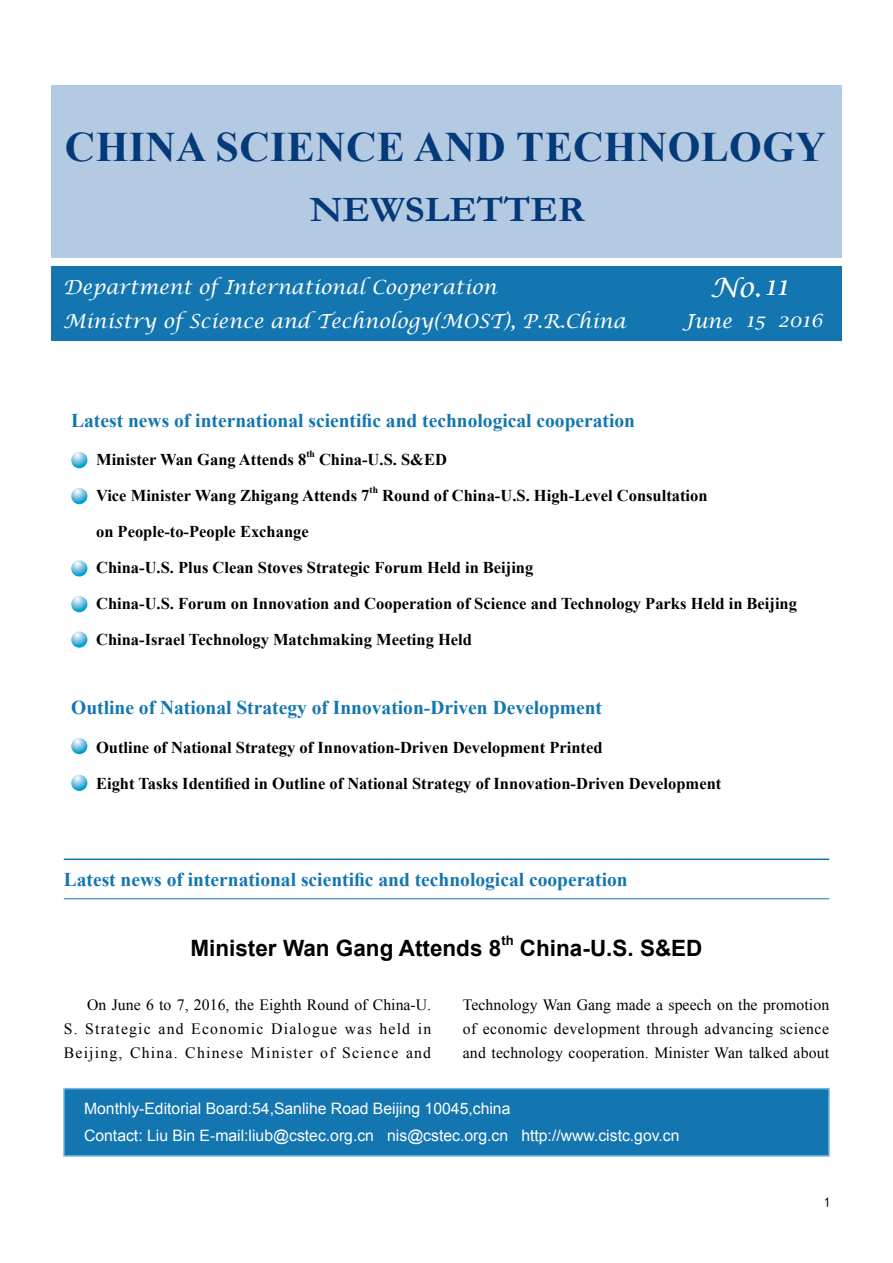
<style>
.page{position:relative;width:893px;height:1263px;background:#fff}
.page>*{position:absolute;margin:0;border:0;box-sizing:border-box;transform-origin:0 0}
.t1{font:700 42px "Times New Roman";letter-spacing:.01em;color:#053a7a}
.t2{font:700 36px "Garamond";color:#053a7a;scale:1.08 1}
.t3{font:italic 27px "Lucida Calligraphy";color:#fff}
.t4{font:700 22.5px "Arial";color:#000}
.t5{font:700 19.5px "Times New Roman";color:#1376b0}
.t6{font:italic 19.5px "Lucida Calligraphy";color:#fff}
.t7{font:700 16.5px/36px "Times New Roman";color:#000}
.t8{font:15.75px/24px "Times New Roman";letter-spacing:.055em;color:#000;text-align:justify}
.t9{font:15.75px/27px "Arial";color:#fff}
.t10{font:13.5px "Sim Hei";color:#000}
.t11{font:700 13.05px "Arial";color:#000}
.t12{font:700 9.6px "Times New Roman";color:#000}
</style>
<div class="page">
<div style="left:51px;top:85px;width:791px;height:172px;background:#b4cae3"></div>
<div style="left:51px;top:266px;width:791px;height:75px;background:#1376b0"></div>
<div style="left:63px;top:1088px;width:767px;height:69px;background:#1376b0;border:2px solid #6fb8e4"></div>
<svg style="left:71px;top:452px;width:16px;height:16px"></svg>
<svg style="left:71px;top:488px;width:16px;height:16px"></svg>
<svg style="left:71px;top:560px;width:16px;height:16px"></svg>
<svg style="left:71px;top:596px;width:16px;height:16px"></svg>
<svg style="left:71px;top:631px;width:16px;height:17px"></svg>
<svg style="left:71px;top:775px;width:16px;height:16px"></svg>
<svg style="left:71px;top:738px;width:16px;height:16px"></svg>
<hr style="left:64px;top:858px;width:765px;height:2px;background:#1376b0">
<hr style="left:64px;top:898px;width:765px;height:1px;background:#1376b0">
<h1 class="t1" style="left:65px;top:118px;width:762px">CHINA SCIENCE AND TECHNOLOGY</h1>
<h2 class="t2" style="left:310px;top:185px;width:256px">NEWSLETTER</h2>
<p class="t6" style="left:63px;top:275px;width:435px">Department of International Cooperation</p>
<h3 class="t3" style="left:710px;top:271px;width:79px">No.11</h3>
<p class="t6" style="left:63px;top:309px;width:564px">Ministry of Science and Technology(MOST), P.R.China</p>
<p class="t6" style="left:684px;top:308px;width:140px">June 15 2016</p>
<p class="t5" style="left:71px;top:407px;width:565px">Latest news of international scientific and technological cooperation</p>
<p class="t7" style="left:96px;top:441px;width:212px">Minister Wan Gang Attends 8</p>
<p class="t12" style="left:306px;top:447px;width:10px">th</p>
<p class="t7" style="left:96px;top:441px;width:352px;text-indent:223px">China-U.S. S&amp;ED<br>Vice Minister Wang Zhigang Attends 7</p>
<p class="t12" style="left:369px;top:483px;width:10px">th</p>
<p class="t7" style="left:382px;top:477px;width:327px">Round of China-U.S. High-Level Consultation</p>
<p class="t7" style="left:96px;top:513px;width:702px">on People-to-People Exchange<br>China-U.S. Plus Clean Stoves Strategic Forum Held in Beijing<br>China-U.S. Forum on Innovation and Cooperation of Science and Technology Parks Held in Beijing China-Israel Technology Matchmaking Meeting Held</p>
<p class="t5" style="left:71px;top:694px;width:532px">Outline of National Strategy of Innovation-Driven Development</p>
<p class="t7" style="left:96px;top:729px;width:627px">Outline of National Strategy of Innovation-Driven Development Printed<br>Eight Tasks Identified in Outline of National Strategy of Innovation-Driven Development</p>
<p class="t5" style="left:64px;top:866px;width:565px">Latest news of international scientific and technological cooperation</p>
<h3 class="t4" style="left:190px;top:933px;width:312px">Minister Wan Gang Attends 8</h3>
<p class="t11" style="left:501px;top:932px;width:14px">th</p>
<h3 class="t4" style="left:520px;top:933px;width:184px">China-U.S. S&amp;ED</h3>
<p class="t8" style="left:64px;top:993px;width:369px;text-indent:23px">On June 6 to 7, 2016, the Eighth Round of China-U.<br>S. Strategic and Economic Dialogue was held in Beijing, China. Chinese Minister of Science and</p>
<p class="t8" style="left:463px;top:993px;width:368px">Technology Wan Gang made a speech on the promotion of economic development through advancing science and technology cooperation. Minister Wan talked about</p>
<p class="t9" style="left:84px;top:1095px;width:597px">Monthly-Editorial Board:54,Sanlihe Road Beijing 10045,china<br>Contact: Liu Bin E-mail:liub@cstec.org.cn nis@cstec.org.cn http://www.cistc.gov.cn</p>
<p class="t10" style="left:824px;top:1195px;width:8px">1</p>
</div>
